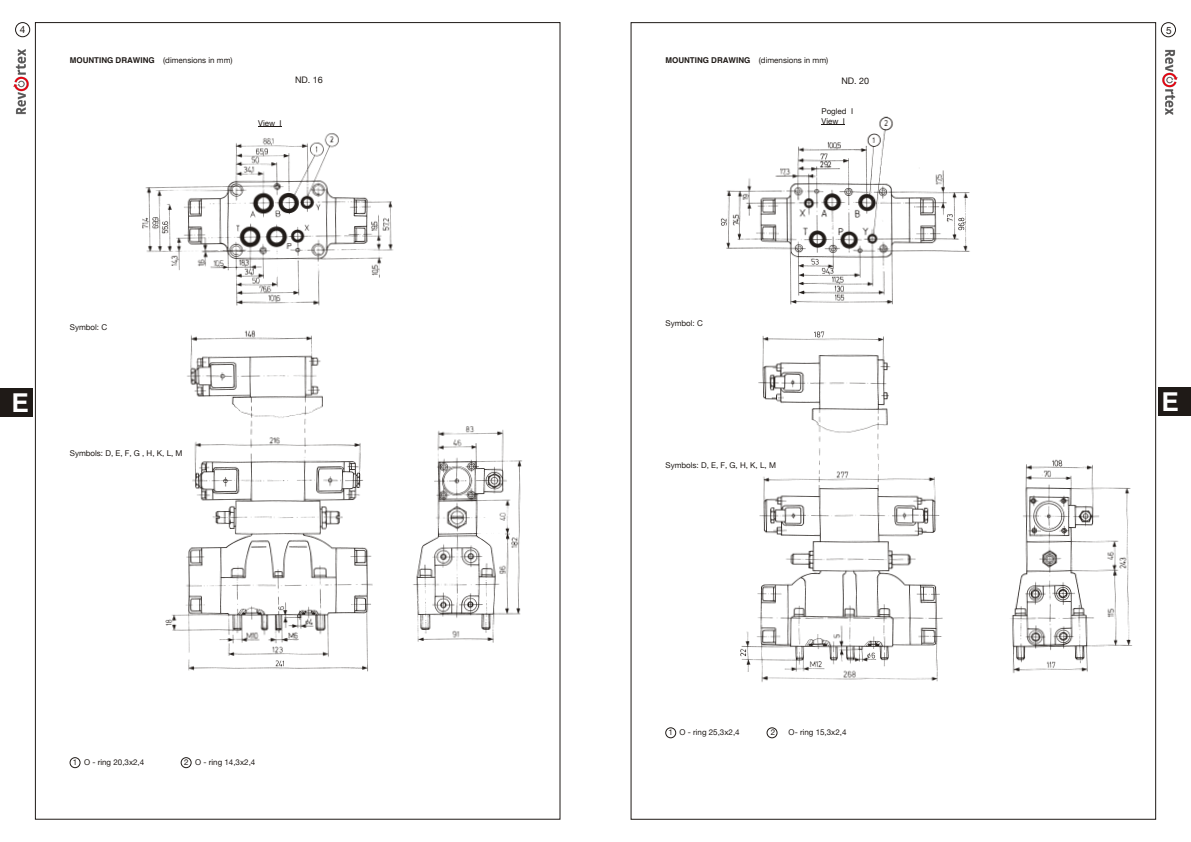
<style>
.page{position:relative;width:1191px;height:842px;background:#fff}
.page>*{position:absolute;margin:0;border:0;box-sizing:border-box;transform-origin:0 0}
.t1{font:700 26px "Helvetica";color:#fff}
.t2{font:10px "Helvetica Neue";color:#1f1a17}
.t3{font:9px "Helvetica Neue";color:#1f1a17}
.t4{font:8px/9.6px "Helvetica Neue";color:#1f1a17}
.s1{font-family:"Helvetica";font-weight:700}
</style>
<div class="page">
<img style="left:13px;top:46px;width:22px;height:72px">
<img style="left:1156px;top:46px;width:22px;height:72px">
<div style="left:15px;top:22px;width:15px;height:15px;border:1px solid #1f1a17;border-radius:50%"></div>
<div style="left:0;top:388px;width:33px;height:28px;background:#1f1a17"></div>
<div style="left:70px;top:757px;width:10px;height:11px;border:1px solid #1f1a17;border-radius:50%"></div>
<div style="left:181px;top:757px;width:10px;height:11px;border:1px solid #1f1a17;border-radius:50%"></div>
<img style="left:142px;top:126px;width:380px;height:546px">
<div style="left:417px;top:118px;width:108px;height:58px;background:#fff"></div>
<div style="left:1161px;top:22px;width:14px;height:15px;border:1px solid #1f1a17;border-radius:50%"></div>
<div style="left:1158px;top:387px;width:32px;height:29px;background:#1f1a17"></div>
<svg style="left:665px;top:727px;width:112px;height:11px"></svg>
<img style="left:720px;top:116px;width:250px;height:189px">
<img style="left:740px;top:331px;width:393px;height:351px">
<svg style="left:821px;top:124px;width:23px;height:1px"></svg>
<div style="left:742px;top:261px;width:10px;height:9px;background:#fff"></div>
<p class="t2" style="left:20px;top:22px;width:7px">4</p>
<p class="t4" style="left:70px;top:56px;width:164px"><span class="s1">MOUNTING DRAWING</span> (dimensions in mm)</p>
<p class="t3" style="left:295px;top:73px;width:29px">ND. 16</p>
<p class="t4" style="left:258px;top:119px;width:25px">View I</p>
<h1 class="t1" style="left:11px;top:382px;width:19px">E</h1>
<p class="t4" style="left:70px;top:323px;width:39px">Symbol: C</p>
<p class="t4" style="left:70px;top:449px;width:114px">Symbols: D, E, F, G , H, K, L, M</p>
<p class="t4" style="left:73px;top:758px;width:73px">1 O - ring 20,3x2,4</p>
<p class="t4" style="left:184px;top:758px;width:73px">2 O - ring 14,3x2,4</p>
<p class="t4" style="left:665px;top:56px;width:164px"><span class="s1">MOUNTING DRAWING</span> (dimensions in mm)</p>
<p class="t3" style="left:841px;top:75px;width:29px">ND. 20</p>
<p class="t4" style="left:821px;top:107px;width:33px">Pogled I<br>View I</p>
<p class="t4" style="left:665px;top:319px;width:39px">Symbol: C</p>
<p class="t4" style="left:665px;top:461px;width:112px">Symbols: D, E, F, G, H, K, L, M</p>
<p class="t4" style="left:668px;top:728px;width:73px">1 O - ring 25,3x2,4</p>
<p class="t4" style="left:771px;top:728px;width:6px">2</p>
<p class="t4" style="left:788px;top:728px;width:59px">O- ring 15,3x2,4</p>
<p class="t2" style="left:1166px;top:23px;width:7px">5</p>
<h1 class="t1" style="left:1161px;top:381px;width:19px">E</h1>
</div>
